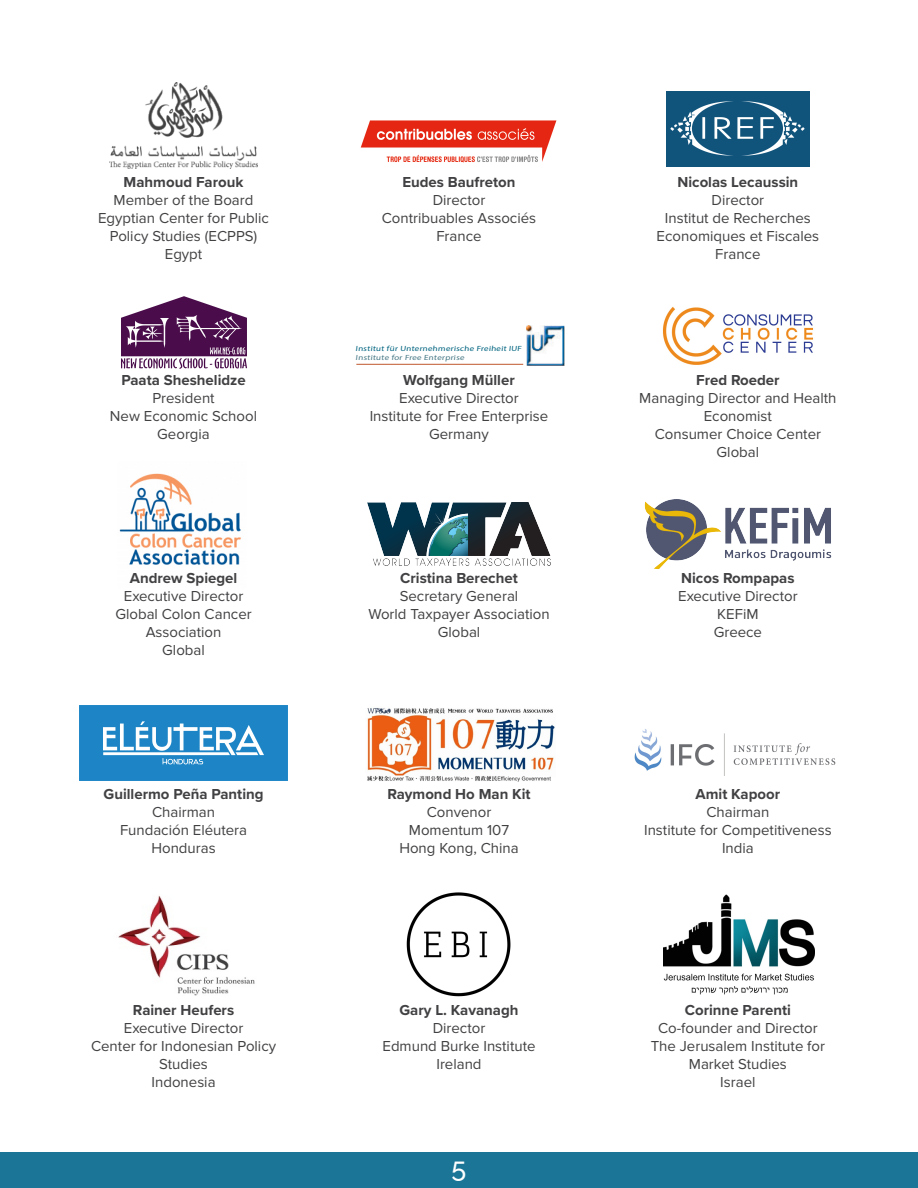
<style>
.page{position:relative;width:918px;height:1188px;background:#fff}
.page>*{position:absolute;margin:0;border:0;box-sizing:border-box;transform-origin:0 0}
.t1{font:500 27px "Raleway";color:#fff}
.t2{font:15px/18px "Proxima Nova";color:#414042;text-align:center}
.t3{font:700 15px "Proxima Nova";color:#414042}
.t4{font:7.5px "Myriad Pro";color:#006480;scale:1.21 1}
.t5{font:7.5px "Myriad Pro";color:#477885;scale:1.21 1}
</style>
<div class="page">
<img style="left:663px;top:894px;width:152px;height:101px">
<img style="left:121px;top:296px;width:126px;height:73px">
<img style="left:119px;top:473px;width:122px;height:92px">
<img style="left:634px;top:729px;width:202px;height:47px">
<div style="left:0;top:1153px;width:918px;height:35px;background:#1b7596"></div>
<img style="left:110px;top:82px;width:148px;height:87px">
<img style="left:360px;top:120px;width:197px;height:43px">
<img style="left:666px;top:92px;width:143px;height:75px">
<img style="left:526px;top:326px;width:39px;height:39px">
<hr style="left:356px;top:364px;width:167px;height:1px;background:#c0562e">
<img style="left:663px;top:307px;width:151px;height:58px">
<img style="left:368px;top:503px;width:182px;height:62px">
<img style="left:645px;top:499px;width:186px;height:70px">
<img style="left:80px;top:706px;width:207px;height:75px">
<img style="left:367px;top:708px;width:188px;height:73px">
<img style="left:118px;top:895px;width:137px;height:101px">
<img style="left:406px;top:892px;width:105px;height:105px">
<p class="t3" style="left:124px;top:171px;width:121px">Mahmoud Farouk</p>
<p class="t2" style="left:98px;top:192px;width:172px">Member of the Board<br>Egyptian Center for Public<br>Policy Studies (ECPPS)<br>Egypt</p>
<p class="t3" style="left:121px;top:369px;width:126px">Paata Sheshelidze</p>
<p class="t2" style="left:110px;top:390px;width:149px">President<br>New Economic School<br>Georgia</p>
<p class="t3" style="left:130px;top:567px;width:109px">Andrew Spiegel</p>
<p class="t2" style="left:115px;top:588px;width:138px">Executive Director<br>Global Colon Cancer<br>Association<br>Global</p>
<p class="t3" style="left:104px;top:783px;width:162px">Guillermo Peña Panting</p>
<p class="t2" style="left:120px;top:804px;width:129px">Chairman<br>Fundación Eléutera<br>Honduras</p>
<p class="t3" style="left:133px;top:999px;width:103px">Rainer Heufers</p>
<p class="t2" style="left:91px;top:1020px;width:187px">Executive Director<br>Center for Indonesian Policy<br>Studies<br>Indonesia</p>
<p class="t3" style="left:402px;top:171px;width:115px">Eudes Baufreton</p>
<p class="t2" style="left:382px;top:192px;width:156px">Director<br>Contribuables Associés<br>France</p>
<p class="t4" style="left:356px;top:344px;width:140px">Institut für Unternehmerische Freiheit IUF</p>
<p class="t5" style="left:356px;top:353px;width:92px">Institute for Free Enterprise</p>
<p class="t3" style="left:403px;top:369px;width:113px">Wolfgang Müller</p>
<p class="t2" style="left:370px;top:390px;width:180px">Executive Director<br>Institute for Free Enterprise<br>Germany</p>
<p class="t3" style="left:400px;top:567px;width:119px">Cristina Berechet</p>
<p class="t2" style="left:368px;top:588px;width:183px">Secretary General<br>World Taxpayer Association<br>Global</p>
<p class="t3" style="left:387px;top:783px;width:145px">Raymond Ho Man Kit</p>
<p class="t2" style="left:399px;top:804px;width:121px">Convenor<br>Momentum 107<br>Hong Kong, China</p>
<p class="t3" style="left:400px;top:999px;width:121px">Gary L. Kavanagh</p>
<p class="t2" style="left:382px;top:1020px;width:155px">Director<br>Edmund Burke Institute<br>Ireland</p>
<h1 class="t1" style="left:452px;top:1152px;width:16px">5</h1>
<p class="t3" style="left:677px;top:171px;width:122px">Nicolas Lecaussin</p>
<p class="t2" style="left:657px;top:192px;width:164px">Director<br>Institut de Recherches<br>Economiques et Fiscales<br>France</p>
<p class="t3" style="left:696px;top:369px;width:85px">Fred Roeder</p>
<p class="t2" style="left:639px;top:390px;width:199px">Managing Director and Health<br>Economist<br>Consumer Choice Center<br>Global</p>
<p class="t3" style="left:681px;top:567px;width:115px">Nicos Rompapas</p>
<p class="t2" style="left:678px;top:588px;width:121px">Executive Director<br>KEFiM<br>Greece</p>
<p class="t3" style="left:696px;top:783px;width:86px">Amit Kapoor</p>
<p class="t2" style="left:644px;top:804px;width:189px">Chairman<br>Institute for Competitiveness<br>India</p>
<p class="t3" style="left:685px;top:999px;width:108px">Corinne Parenti</p>
<p class="t2" style="left:651px;top:1020px;width:176px">Co-founder and Director<br>The Jerusalem Institute for<br>Market Studies<br>Israel</p>
</div>
